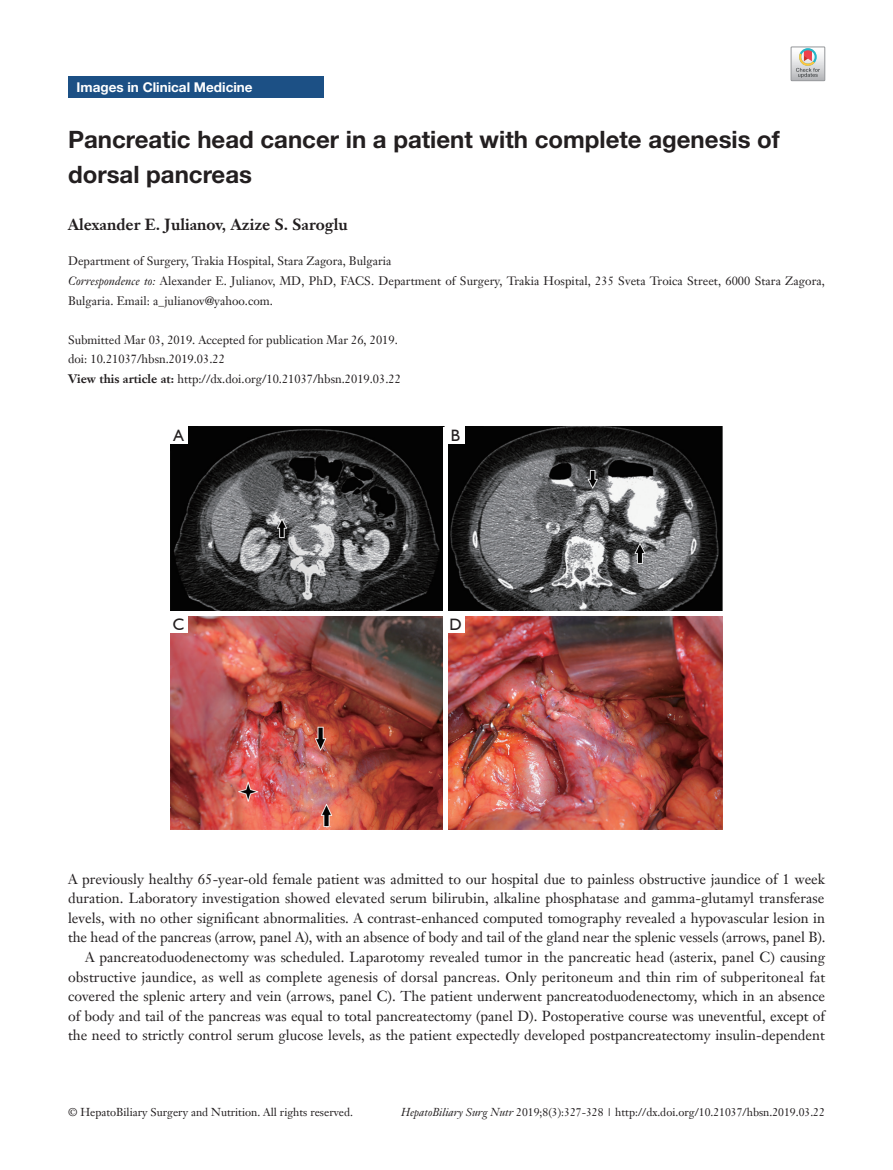
<style>
.page{position:relative;width:893px;height:1170px;background:#fff}
.page>*{position:absolute;margin:0;border:0;box-sizing:border-box;transform-origin:0 0}
.文题{font:700 24px/34.5px "Helvetica Neue LT Pro";color:#231f20}
.t1{font:16.5px "Humanist 521 BT";color:#231f20}
.作者{font:700 15.75px "Janson Text LT";color:#231f20}
.t2{font:14.25px/19.5px "Janson Text LT";letter-spacing:-.005em;color:#231f20;text-align:justify}
.t3{font:700 13.5px "Helvetica Neue LT Pro";color:#fff}
.单位{font:12px/19.5px "Janson Text LT";color:#231f20}
.t4{font:11.25px "Janson Text LT";color:#231f20}
.s1{font-style:italic}
.s2{font-weight:700}
</style>
<div class="page">
<div style="left:68px;top:77px;width:255px;height:21px;background:#1c5085"></div>
<img style="left:170px;top:427px;width:553px;height:402px">
<hr style="left:170px;top:611px;width:553px;height:4px;background:#fff">
<div style="left:443px;top:427px;width:5px;height:402px;background:#fff"></div>
<div style="left:170px;top:427px;width:17px;height:17px;background:#fff"></div>
<div style="left:447px;top:427px;width:17px;height:17px;background:#fff"></div>
<div style="left:170px;top:615px;width:17px;height:17px;background:#fff"></div>
<div style="left:447px;top:615px;width:17px;height:17px;background:#fff"></div>
<svg style="left:791px;top:47px;width:34px;height:34px"></svg>
<p class="t3" style="left:77px;top:79px;width:178px">Images in Clinical Medicine</p>
<p class="文题" style="left:68px;top:122px;width:713px">Pancreatic head cancer in a patient with complete agenesis of dorsal pancreas</p>
<p class="作者" style="left:68px;top:214px;width:281px">Alexander E. Julianov, Azize S. Saroglu</p>
<p class="单位" style="left:68px;top:251px;width:325px">Department of Surgery, Trakia Hospital, Stara Zagora, Bulgaria</p>
<p class="单位" style="left:68px;top:271px;width:758px"><span class="s1">Correspondence to:</span> Alexander E. Julianov, MD, PhD, FACS. Department of Surgery, Trakia Hospital, 235 Sveta Troica Street, 6000 Stara Zagora,<br>Bulgaria. Email: a_julianov@yahoo.com.</p>
<p class="单位" style="left:68px;top:329px;width:331px">Submitted Mar 03, 2019. Accepted for publication Mar 26, 2019.</p>
<p class="单位" style="left:68px;top:349px;width:158px">doi: 10.21037/hbsn.2019.03.22</p>
<p class="单位" style="left:68px;top:368px;width:334px"><span class="s2">View this article at:</span> http://dx.doi.org/10.21037/hbsn.2019.03.22</p>
<p class="t1" style="left:174px;top:425px;width:12px">A</p>
<p class="t1" style="left:451px;top:425px;width:11px">B</p>
<p class="t1" style="left:173px;top:614px;width:13px">C</p>
<p class="t1" style="left:449px;top:614px;width:14px">D</p>
<p class="t2" style="left:68px;top:869px;width:759px">A previously healthy 65-year-old female patient was admitted to our hospital due to painless obstructive jaundice of 1 week duration. Laboratory investigation showed elevated serum bilirubin, alkaline phosphatase and gamma-glutamyl transferase levels, with no other significant abnormalities. A contrast-enhanced computed tomography revealed a hypovascular lesion in the head of the pancreas (arrow, panel A), with an absence of body and tail of the gland near the splenic vessels (arrows, panel B).</p>
<p class="t2" style="left:68px;top:947px;width:759px;text-indent:17px">A pancreatoduodenectomy was scheduled. Laparotomy revealed tumor in the pancreatic head (asterix, panel C) causing obstructive jaundice, as well as complete agenesis of dorsal pancreas. Only peritoneum and thin rim of subperitoneal fat covered the splenic artery and vein (arrows, panel C). The patient underwent pancreatoduodenectomy, which in an absence of body and tail of the pancreas was equal to total pancreatectomy (panel D). Postoperative course was uneventful, except of the need to strictly control serum glucose levels, as the patient expectedly developed postpancreatectomy insulin-dependent</p>
<p class="t4" style="left:68px;top:1104px;width:287px">© HepatoBiliary Surgery and Nutrition. All rights reserved.</p>
<p class="t4" style="left:401px;top:1104px;width:425px"><span class="s1">HepatoBiliary Surg Nutr</span> 2019;8(3):327-328 | http://dx.doi.org/10.21037/hbsn.2019.03.22</p>
</div>
